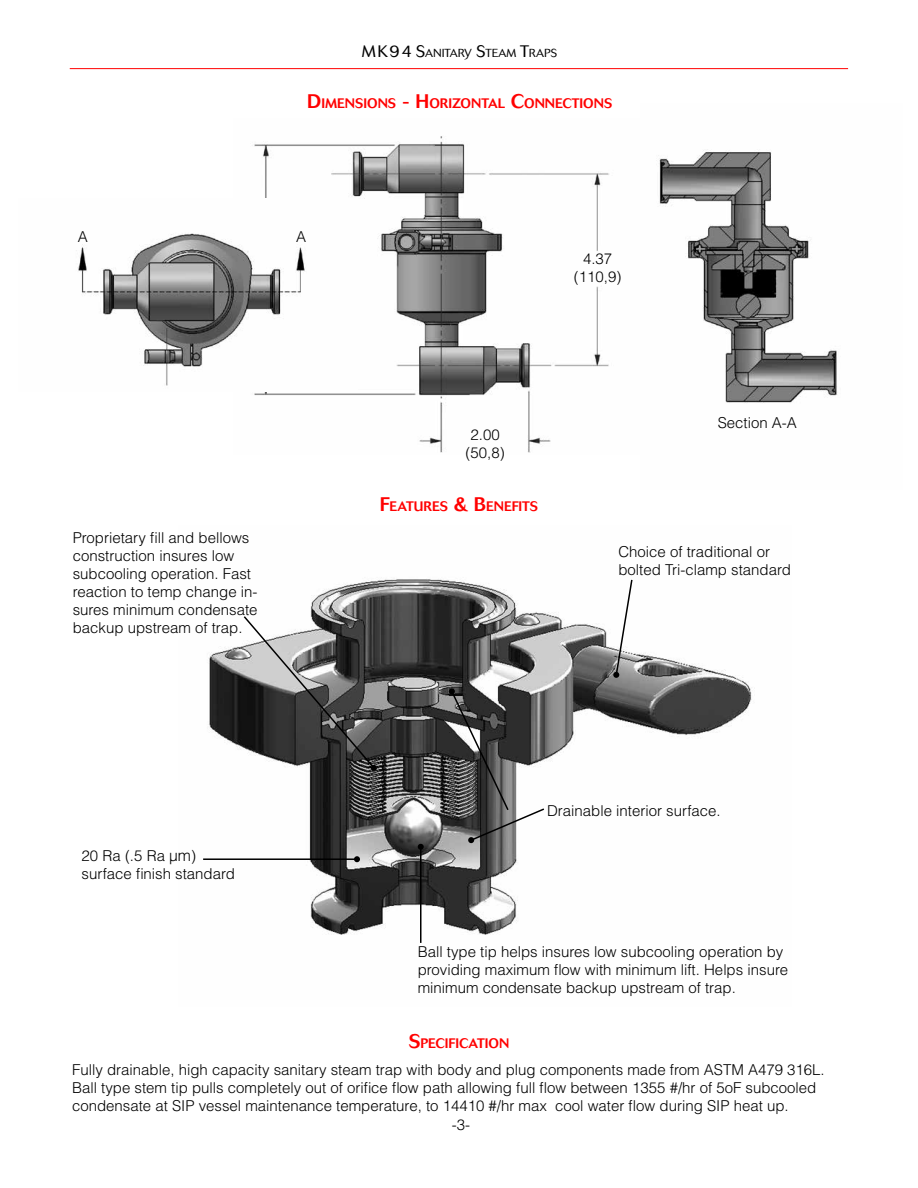
<style>
.page{position:relative;width:918px;height:1188px;background:#fff}
.page>*{position:absolute;margin:0;border:0;box-sizing:border-box;transform-origin:0 0}
.t1{font:300 15px/18px "Helvetica LT Std";color:#000}
.t2{font:500 13.65px "Cosmos BQ";color:#f00}
.t3{font:300 11.55px "Cosmos BQ";color:#000}
.s1{font-size:16.5px}
.s2{font-size:19.5px}
.s3{font-size:15.75px}
</style>
<div class="page">
<img style="left:254px;top:136px;width:355px;height:317px">
<img style="left:658px;top:149px;width:179px;height:254px">
<hr style="left:70px;top:68px;width:778px;height:1px;background:#f00">
<img style="left:209px;top:579px;width:543px;height:356px">
<svg style="left:613px;top:579px;width:21px;height:99px"></svg>
<hr style="left:420px;top:847px;width:2px;height:96px;background:#000">
<svg style="left:418px;top:844px;width:6px;height:6px"></svg>
<svg style="left:242px;top:615px;width:135px;height:156px"></svg>
<hr style="left:203px;top:858px;width:154px;height:2px;background:#000">
<svg style="left:354px;top:856px;width:6px;height:6px"></svg>
<svg style="left:449px;top:688px;width:97px;height:155px"></svg>
<img style="left:76px;top:198px;width:281px;height:194px">
<p class="t3" style="left:362px;top:48px;width:197px"><span class="s1">MK94 S</span>ANITARY <span class="s1">S</span>TEAM <span class="s1">T</span>RAPS</p>
<p class="t2" style="left:307px;top:98px;width:307px"><span class="s2">D</span>IMENSIONS <span class="s2">- H</span>ORIZONTAL <span class="s2">C</span>ONNECTIONS</p>
<p class="t1" style="left:78px;top:229px;width:12px">A</p>
<p class="t1" style="left:296px;top:229px;width:12px">A</p>
<p class="t1" style="left:73px;top:530px;width:186px">Proprietary fill and bellows construction insures low subcooling operation. Fast reaction to temp change in&shy;sures minimum condensate backup upstream of trap.</p>
<p class="t1" style="left:82px;top:848px;width:155px">20 Ra (.5 Ra <span class="s3">µm</span>) surface finish standard</p>
<p class="t1" style="left:574px;top:251px;width:49px;text-align:center">4.37 (110,9)</p>
<p class="t1" style="left:466px;top:427px;width:41px;text-align:center">2.00 (50,8)</p>
<p class="t2" style="left:380px;top:501px;width:160px"><span class="s2">F</span>EATURES <span class="s2">&amp; B</span>ENEFITS</p>
<p class="t1" style="left:718px;top:415px;width:81px">Section A-A</p>
<p class="t1" style="left:618px;top:544px;width:174px">Choice of traditional or bolted Tri-clamp standard</p>
<p class="t1" style="left:547px;top:803px;width:175px">Drainable interior surface.</p>
<p class="t1" style="left:418px;top:944px;width:372px">Ball type tip helps insures low subcooling operation by providing maximum flow with minimum lift. Helps insure minimum condensate backup upstream of trap.</p>
<p class="t2" style="left:409px;top:1038px;width:102px"><span class="s2">S</span>PECIFICATION</p>
<p class="t1" style="left:72px;top:1062px;width:754px">Fully drainable, high capacity sanitary steam trap with body and plug components made from ASTM A479 316L.<br>Ball type stem tip pulls completely out of orifice flow path allowing full flow between 1355 #/hr of 5oF subcooled condensate at SIP vessel maintenance temperature, to 14410 #/hr max cool water flow during SIP heat up.</p>
<p class="t1" style="left:452px;top:1117px;width:20px">-3-</p>
</div>
